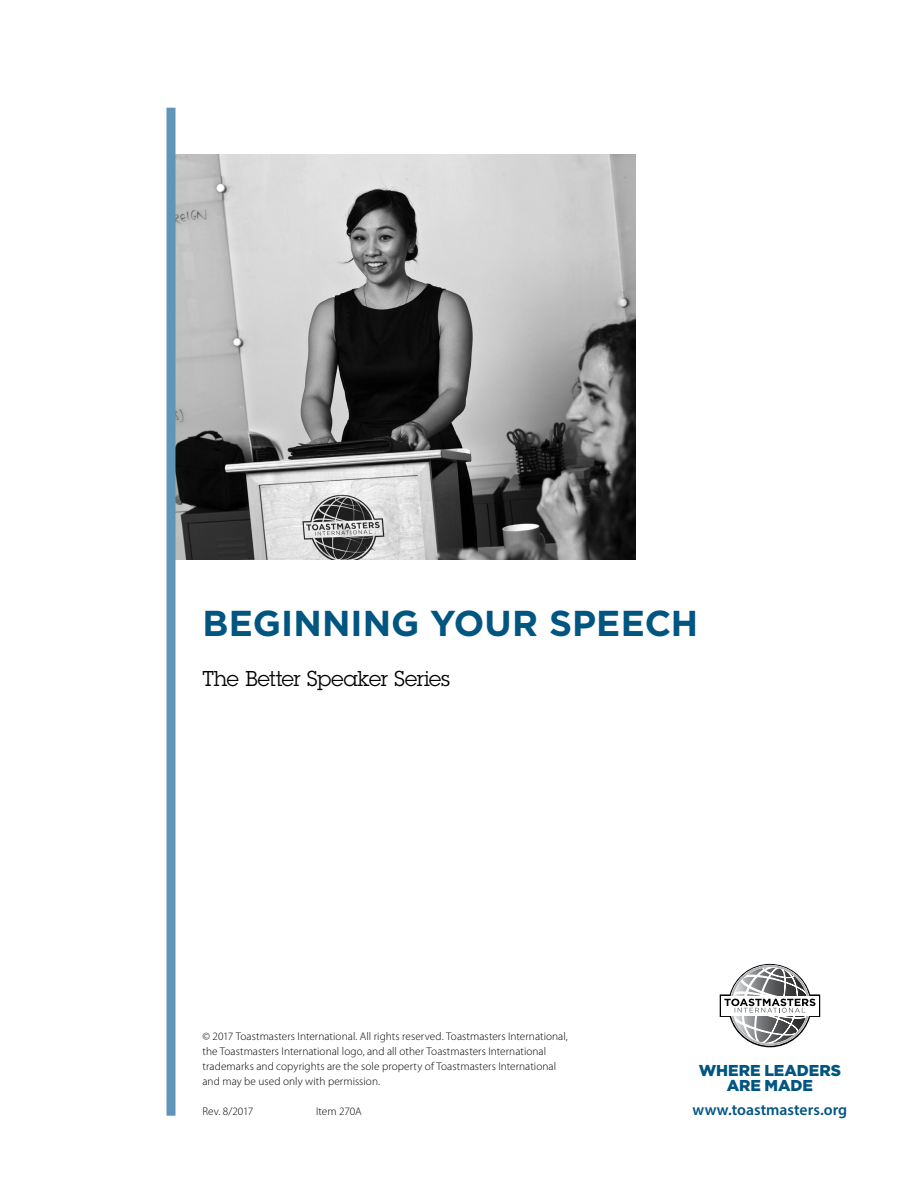
<style>
.page{position:relative;width:918px;height:1188px;background:#fff}
.page>*{position:absolute;margin:0;border:0;box-sizing:border-box;transform-origin:0 0}
.t1{font:700 36px "Gotham";color:#005581}
.t2{font:21px "Lubalin Graph Std";letter-spacing:-.015em;color:#000}
.t3{font:600 15.75px "Myriad Pro";color:#005581}
.t4{font:900 15.75px/15px "Gotham";letter-spacing:-.005em;color:#005581;text-align:center}
.t5{font:300 11.25px/15px "Myriad Pro";letter-spacing:.005em;color:#000}
</style>
<div class="page">
<img style="left:176px;top:154px;width:459px;height:406px">
<div style="left:166px;top:108px;width:10px;height:1008px;background:#5f95b8"></div>
<svg style="left:720px;top:964px;width:100px;height:83px"></svg>
<h1 class="t1" style="left:202px;top:600px;width:497px">BEGINNING YOUR SPEECH</h1>
<h2 class="t2" style="left:202px;top:665px;width:249px">The Better Speaker Series</h2>
<p class="t5" style="left:202px;top:1029px;width:367px">© 2017 Toastmasters International. All rights reserved. Toastmasters International, the Toastmasters International logo, and all other Toastmasters International trademarks and copyrights are the sole property of Toastmasters International and may be used only with permission.</p>
<p class="t5" style="left:202px;top:1104px;width:52px">Rev. 8/2017</p>
<p class="t5" style="left:316px;top:1104px;width:47px">Item 270A</p>
<h3 class="t4" style="left:699px;top:1063px;width:144px">WHERE LEADERS<br>ARE MADE</h3>
<h3 class="t3" style="left:692px;top:1100px;width:156px">www.toastmasters.org</h3>
</div>
